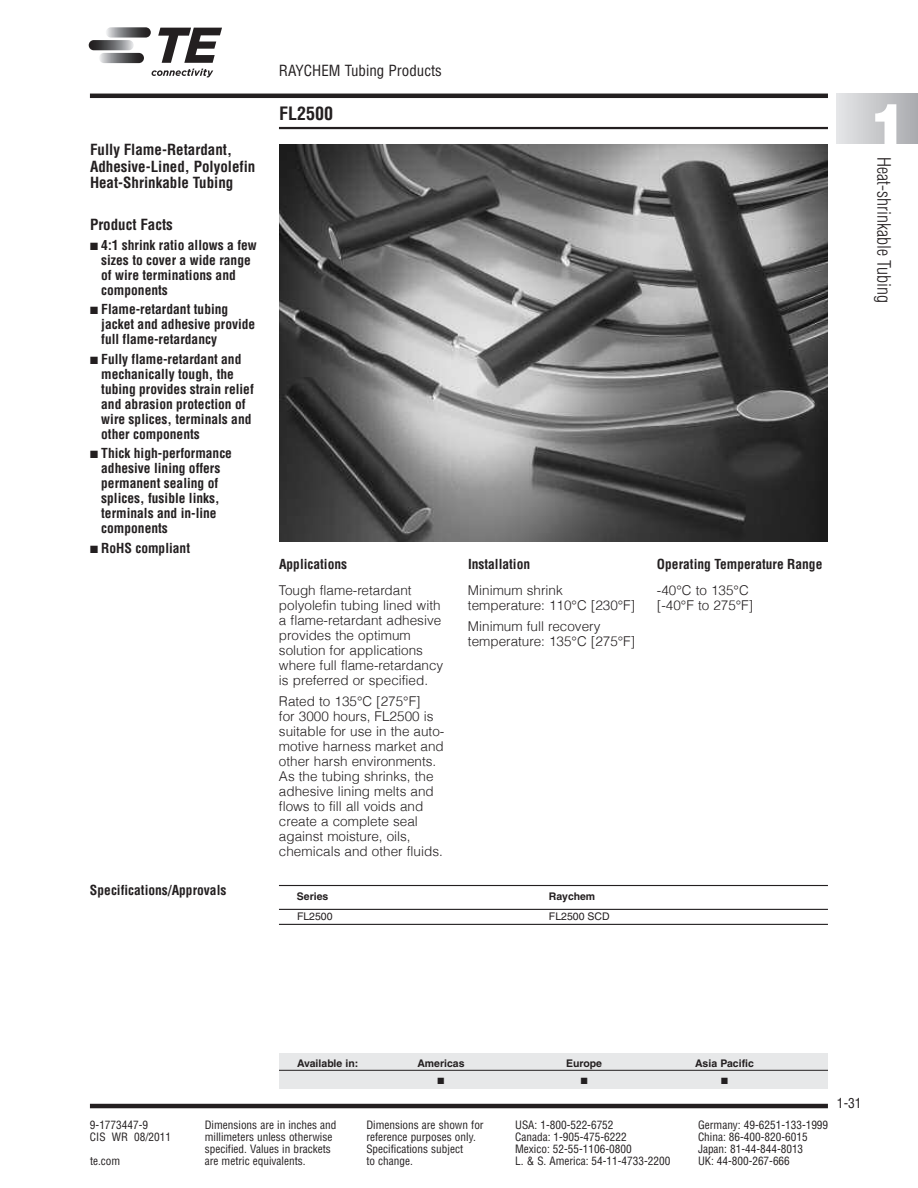
<style>
.page{position:relative;width:918px;height:1188px;background:#fff}
.page>*{position:absolute;margin:0;border:0;box-sizing:border-box;transform-origin:0 0}
.t1{font:900 57px "Helvetica";color:#fff}
.t2{font:300 condensed 18px "Helvetica";color:#231f20}
.t3{font:700 condensed 18px "Helvetica";color:#231f20}
.t4{font:700 condensed 15px/16.5px "Helvetica";color:#231f20}
.t5{font:condensed 15px "Helvetica";color:#231f20}
.t6{font:300 13.5px/15px "Helvetica";color:#231f20}
.t7{font:700 condensed 13.5px/15px "Helvetica";color:#231f20}
.t8{font:condensed 13.5px "Helvetica";color:#231f20}
.t9{font:condensed 11.25px "Helvetica";color:#231f20}
.t10{font:700 10.5px "Helvetica";color:#231f20}
.t11{font:10.5px "Helvetica";color:#231f20}
.t12{font:9px "Zapf Dingbats";color:#231f20}
</style>
<div class="page">
<hr style="left:279px;top:127px;width:549px;height:2px;background:#231f20">
<hr style="left:90px;top:94px;width:738px;height:4px;background:#231f20">
<hr style="left:90px;top:1104px;width:738px;height:4px;background:#231f20">
<div style="left:837px;top:94px;width:81px;height:49px;background:linear-gradient(to right,#e5e6e7,#a9aaae)"></div>
<svg style="left:106px;top:27px;width:45px;height:11px"></svg>
<svg style="left:99px;top:53px;width:45px;height:10px"></svg>
<svg style="left:89px;top:40px;width:45px;height:10px"></svg>
<svg style="left:158px;top:28px;width:64px;height:35px"></svg>
<svg style="left:152px;top:69px;width:61px;height:8px"></svg>
<img style="left:279px;top:144px;width:549px;height:397px">
<hr style="left:279px;top:885px;width:549px;height:1px;background:#231f20">
<hr style="left:279px;top:909px;width:549px;height:1px;background:#231f20">
<hr style="left:279px;top:924px;width:549px;height:1px;background:#231f20">
<div style="left:279px;top:1053px;width:549px;height:35px;background:#e7e8e9"></div>
<hr style="left:279px;top:1070px;width:549px;height:1px;background:#231f20">
<p class="t5" style="left:279px;top:62px;width:164px">RAYCHEM Tubing Products</p>
<p class="t4" style="left:90px;top:142px;width:167px">Fully Flame-Retardant,<br>Adhesive-Lined, Polyolefin<br>Heat-Shrinkable Tubing</p>
<p class="t4" style="left:90px;top:217px;width:84px">Product Facts</p>
<p class="t7" style="left:101px;top:238px;width:157px;text-indent:-11px">■ 4:1 shrink ratio allows a few sizes to cover a wide range of wire terminations and components</p>
<p class="t7" style="left:101px;top:302px;width:156px;text-indent:-11px">■ Flame-retardant tubing jacket and adhesive provide full flame-retardancy</p>
<p class="t7" style="left:101px;top:352px;width:154px;text-indent:-11px">■ Fully flame-retardant and mechanically tough, the tubing provides strain relief and abrasion protection of wire splices, terminals and other components</p>
<p class="t7" style="left:101px;top:446px;width:132px;text-indent:-11px">■ Thick high-performance adhesive lining offers permanent sealing of splices, fusible links, terminals and in-line components</p>
<p class="t7" style="left:90px;top:541px;width:102px">■ RoHS compliant</p>
<h2 class="t3" style="left:279px;top:103px;width:55px">FL2500</h2>
<p class="t7" style="left:279px;top:557px;width:70px">Applications</p>
<p class="t6" style="left:279px;top:584px;width:166px">Tough flame-retardant polyolefin tubing lined with a flame-retardant adhesive provides the optimum solution for applications where full flame-retardancy is preferred or specified.</p>
<p class="t6" style="left:279px;top:695px;width:167px">Rated to 135°C [275°F]<br>for 3000 hours, FL2500 is suitable for use in the auto&shy;motive harness market and other harsh environments.<br>As the tubing shrinks, the adhesive lining melts and flows to fill all voids and create a complete seal against moisture, oils, chemicals and other fluids.</p>
<p class="t7" style="left:468px;top:557px;width:64px">Installation</p>
<p class="t6" style="left:468px;top:584px;width:169px">Minimum shrink temperature: 110°C [230°F]</p>
<p class="t6" style="left:468px;top:620px;width:169px">Minimum full recovery temperature: 135°C [275°F]</p>
<p class="t7" style="left:90px;top:883px;width:138px">Specifications/Approvals</p>
<p class="t10" style="left:297px;top:893px;width:33px">Series</p>
<p class="t10" style="left:549px;top:893px;width:48px">Raychem</p>
<p class="t11" style="left:297px;top:912px;width:37px">FL2500</p>
<p class="t11" style="left:549px;top:912px;width:62px">FL2500 SCD</p>
<p class="t7" style="left:657px;top:557px;width:167px">Operating Temperature Range</p>
<p class="t6" style="left:657px;top:584px;width:98px">-40°C to 135°C [-40°F to 275°F]</p>
<h1 class="t1" style="left:870px;top:92px;width:40px">1</h1>
<h2 class="t2" style="left:894px;top:157px;width:147px;rotate:90deg">Heat-shrinkable Tubing</h2>
<p class="t10" style="left:297px;top:1059px;width:63px">Available in:</p>
<p class="t10" style="left:417px;top:1059px;width:49px">Americas</p>
<p class="t10" style="left:566px;top:1059px;width:37px">Europe</p>
<p class="t10" style="left:695px;top:1059px;width:60px">Asia Pacific</p>
<p class="t12" style="left:438px;top:1076px;width:8px">■</p>
<p class="t12" style="left:581px;top:1076px;width:8px">■</p>
<p class="t12" style="left:721px;top:1076px;width:8px">■</p>
<p class="t9" style="left:90px;top:1118px;width:60px">9-1773447-9</p>
<p class="t9" style="left:205px;top:1118px;width:133px">Dimensions are in inches and</p>
<p class="t9" style="left:366px;top:1118px;width:119px">Dimensions are shown for</p>
<p class="t9" style="left:515px;top:1118px;width:100px">USA: 1-800-522-6752</p>
<p class="t9" style="left:698px;top:1118px;width:132px">Germany: 49-6251-133-1999</p>
<p class="t9" style="left:90px;top:1130px;width:83px">CIS WR 08/2011</p>
<p class="t9" style="left:205px;top:1130px;width:129px">millimeters unless otherwise</p>
<p class="t9" style="left:366px;top:1130px;width:111px">reference purposes only.</p>
<p class="t9" style="left:515px;top:1130px;width:113px">Canada: 1-905-475-6222</p>
<p class="t9" style="left:698px;top:1130px;width:111px">China: 86-400-820-6015</p>
<p class="t9" style="left:205px;top:1142px;width:128px">specified. Values in brackets</p>
<p class="t9" style="left:366px;top:1142px;width:98px">Specifications subject</p>
<p class="t9" style="left:515px;top:1142px;width:118px">Mexico: 52-55-1106-0800</p>
<p class="t9" style="left:698px;top:1142px;width:107px">Japan: 81-44-844-8013</p>
<p class="t9" style="left:90px;top:1154px;width:32px">te.com</p>
<p class="t9" style="left:205px;top:1154px;width:102px">are metric equivalents.</p>
<p class="t9" style="left:366px;top:1154px;width:48px">to change.</p>
<p class="t9" style="left:515px;top:1154px;width:157px">L. &amp; S. America: 54-11-4733-2200</p>
<p class="t9" style="left:698px;top:1154px;width:93px">UK: 44-800-267-666</p>
<p class="t8" style="left:837px;top:1096px;width:26px">1-31</p>
</div>
